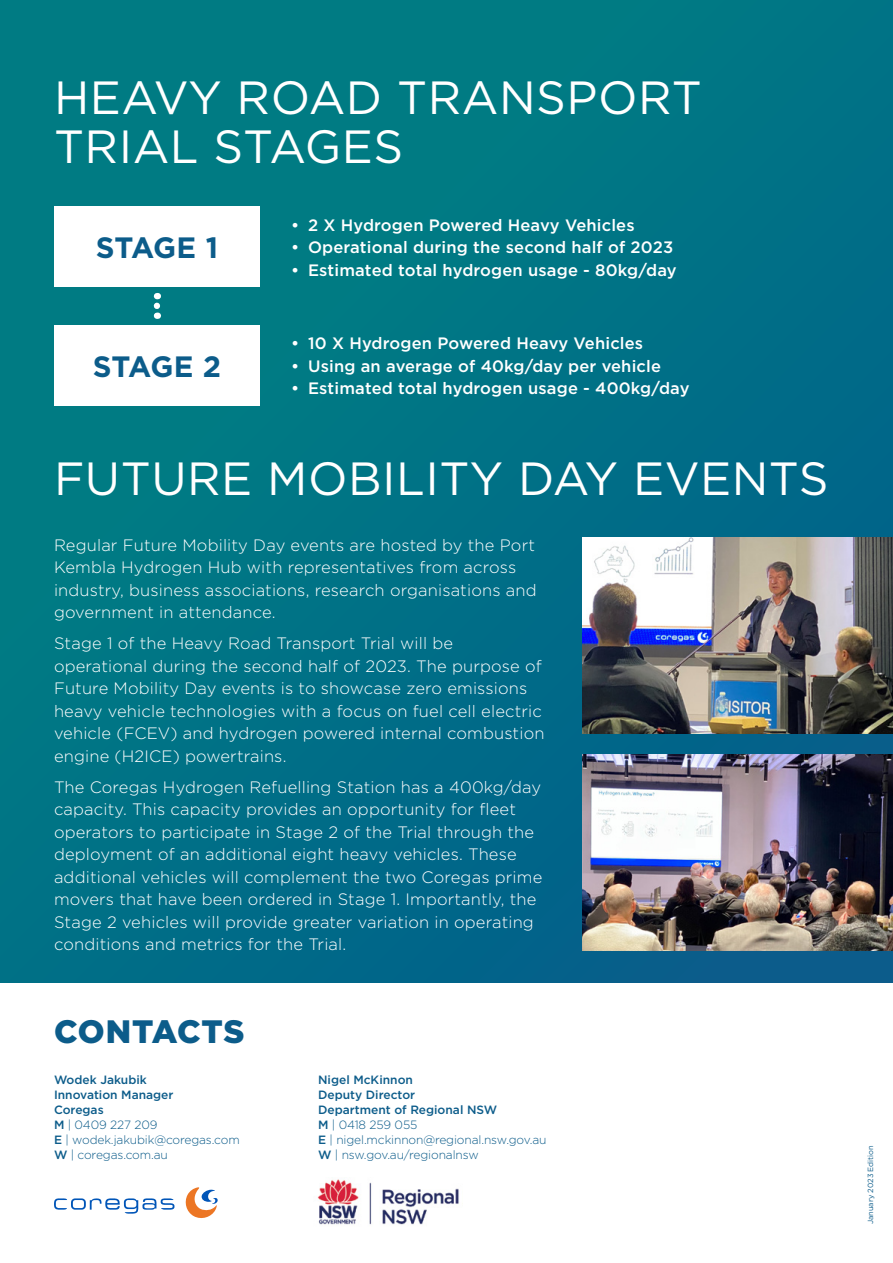
<style>
.page{position:relative;width:893px;height:1263px;background:#fff}
.page>*{position:absolute;margin:0;border:0;box-sizing:border-box;transform-origin:0 0}
.t1{font:46.5px/49.5px "Gotham";letter-spacing:.01em;color:#fff}
.t2{font:900 32.4px "Gotham";letter-spacing:.015em;color:#0c5c8a}
.t3{font:700 29.4px "Gotham";letter-spacing:-.02em;color:#0c5c8a}
.t4{font:300 16.5px/22.5px "Gotham";letter-spacing:.01em;color:#fff}
.t5{font:500 16.5px "Gotham";letter-spacing:.01em;color:#fff}
.t6{font:300 12px/15px "Gotham";letter-spacing:-.01em;color:#0c5c8a}
.t7{font:7.5px "Gotham";color:#0c5c8a}
.s1{font-weight:500}
</style>
<div class="page">
<div style="left:0;top:0;width:893px;height:1263px;background:linear-gradient(to right,#007984,#016c87)"></div>
<div style="left:0;top:983px;width:893px;height:280px;background:#fff"></div>
<div style="left:54px;top:206px;width:206px;height:81px;background:#fff"></div>
<div style="left:54px;top:325px;width:206px;height:81px;background:#fff"></div>
<svg style="left:154px;top:293px;width:6px;height:13px"></svg>
<svg style="left:185px;top:1187px;width:33px;height:31px"></svg>
<svg style="left:54px;top:1198px;width:121px;height:16px"></svg>
<img style="left:317px;top:1179px;width:142px;height:46px">
<img style="left:582px;top:754px;width:311px;height:196px">
<img style="left:582px;top:537px;width:311px;height:196px">
<h1 class="t1" style="left:54px;top:72px;width:649px">HEAVY ROAD TRANSPORT<br>TRIAL STAGES</h1>
<h3 class="t3" style="left:96px;top:229px;width:124px">STAGE 1</h3>
<h3 class="t3" style="left:93px;top:347px;width:130px">STAGE 2</h3>
<p class="t5" style="left:291px;top:214px;width:345px">• 2 X Hydrogen Powered Heavy Vehicles</p>
<p class="t5" style="left:291px;top:237px;width:384px">• Operational during the second half of 2023</p>
<p class="t5" style="left:291px;top:259px;width:387px">• Estimated total hydrogen usage - 80kg/day</p>
<p class="t5" style="left:291px;top:333px;width:354px">• 10 X Hydrogen Powered Heavy Vehicles</p>
<p class="t5" style="left:291px;top:355px;width:371px">• Using an average of 40kg/day per vehicle</p>
<p class="t5" style="left:291px;top:378px;width:400px">• Estimated total hydrogen usage - 400kg/day</p>
<h1 class="t1" style="left:54px;top:452px;width:776px">FUTURE MOBILITY DAY EVENTS</h1>
<p class="t4" style="left:54px;top:533px;width:484px">Regular Future Mobility Day events are hosted by the Port Kembla Hydrogen Hub with representatives from across industry, business associations, research organisations and government in attendance.</p>
<p class="t4" style="left:54px;top:632px;width:492px">Stage 1 of the Heavy Road Transport Trial will be operational during the second half of 2023. The purpose of Future Mobility Day events is to showcase zero emissions heavy vehicle technologies with a focus on fuel cell electric vehicle (FCEV) and hydrogen powered internal combustion engine (H2ICE) powertrains.</p>
<p class="t4" style="left:54px;top:775px;width:490px">The Coregas Hydrogen Refuelling Station has a 400kg/day capacity. This capacity provides an opportunity for fleet operators to participate in Stage 2 of the Trial through the deployment of an additional eight heavy vehicles. These additional vehicles will complement the two Coregas prime movers that have been ordered in Stage 1. Importantly, the Stage 2 vehicles will provide greater variation in operating conditions and metrics for the Trial.</p>
<h2 class="t2" style="left:54px;top:1009px;width:192px">CONTACTS</h2>
<p class="t6" style="left:54px;top:1071px;width:187px"><span class="s1">Wodek Jakubik<br>Innovation Manager<br>Coregas<br>M</span> | 0409 227 209<br><span class="s1">E</span> | wodek.jakubik@coregas.com<br><span class="s1">W</span> | coregas.com.au</p>
<p class="t6" style="left:318px;top:1071px;width:230px"><span class="s1">Nigel McKinnon<br>Deputy Director<br>Department of Regional NSW<br>M</span> | 0418 259 055<br><span class="s1">E</span> | nigel.mckinnon@regional.nsw.gov.au<br><span class="s1">W</span> | nsw.gov.au/regionalnsw</p>
<p class="t7" style="left:866px;top:1224px;width:81px;rotate:-90deg">January 2023 Edition</p>
</div>
